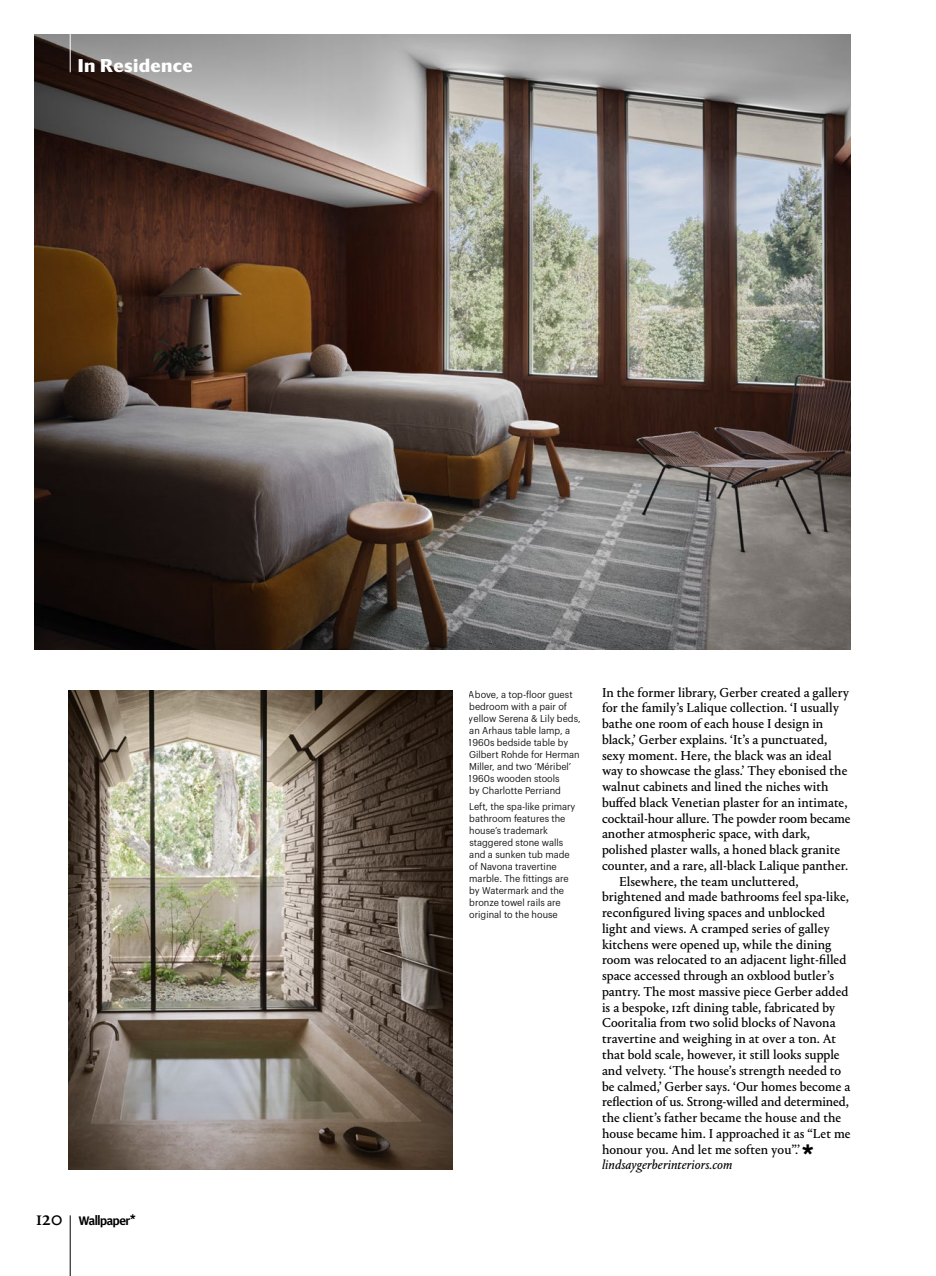
<style>
.page{position:relative;width:936px;height:1276px;background:#fff}
.page>*{position:absolute;margin:0;border:0;box-sizing:border-box;transform-origin:0 0}
.t1{font:21px "Portrait Text Regular 2";color:#000}
.t2{font:700 18px "Darby Sans Text";letter-spacing:.02em;color:#fff}
.t3{font:13.5px "Portrait Text Regular 2";color:#000}
.t4{font:italic 13.5px "Portrait Text Regular 2";color:#000}
.t5{font:9.75px/12px "Plakat Narrow";color:#000}
.s1{font-family:"Plakat Narrow";font-size:13.8px}
.s2{font-family:"Plakat Narrow";font-size:11.25px}
</style>
<div class="page">
<hr style="left:70px;top:1215px;width:1px;height:61px;background:#000">
<img style="left:34px;top:34px;width:816px;height:615px">
<img style="left:69px;top:690px;width:383px;height:479px">
<hr style="left:70px;top:0;width:1px;height:72px;background:#fff">
<h2 class="t2" style="left:78px;top:52px;width:116px">In Residence</h2>
<h2 class="t2" style="left:78px;top:52px;width:102px">Newspaper</h2>
<h1 class="t1" style="left:36px;top:1203px;width:101px">120 <span class="s1">∑</span></h1>
<p class="t5" style="left:468px;top:688px;width:113px">Above, a top-floor guest bedroom with a pair of yellow Serena &amp; Lily beds, an Arhaus table lamp, a<br>1960s bedside table by<br>Gilbert Rohde for Herman<br>Miller, and two ‘Méribel’<br>1960s wooden stools<br>by Charlotte Perriand</p>
<p class="t5" style="left:469px;top:801px;width:108px">Left, the spa-like primary bathroom features the house’s trademark staggered stone walls and a sunken tub made of Navona travertine marble. The fittings are by Watermark and the bronze towel rails are original to the house</p>
<p class="t3" style="left:602px;top:682px;width:249px">In the former library, Gerber created a gallery</p>
<p class="t3" style="left:602px;top:698px;width:238px">for the family’s Lalique collection. ‘I usually</p>
<p class="t3" style="left:602px;top:714px;width:223px">bathe one room of each house I design in</p>
<p class="t3" style="left:602px;top:730px;width:227px">black,’ Gerber explains. ‘It’s a punctuated,</p>
<p class="t3" style="left:602px;top:745px;width:231px">sexy moment. Here, the black was an ideal</p>
<p class="t3" style="left:602px;top:761px;width:247px">way to showcase the glass.’ They ebonised the</p>
<p class="t3" style="left:602px;top:777px;width:228px">walnut cabinets and lined the niches with</p>
<p class="t3" style="left:602px;top:793px;width:247px">buffed black Venetian plaster for an intimate,</p>
<p class="t3" style="left:602px;top:808px;width:250px">cocktail-hour allure. The powder room became</p>
<p class="t3" style="left:602px;top:824px;width:210px">another atmospheric space, with dark,</p>
<p class="t3" style="left:602px;top:840px;width:240px">polished plaster walls, a honed black granite</p>
<p class="t3" style="left:602px;top:856px;width:248px">counter, and a rare, all-black Lalique panther.</p>
<p class="t3" style="left:619px;top:871px;width:181px">Elsewhere, the team uncluttered,</p>
<p class="t3" style="left:602px;top:887px;width:249px">brightened and made bathrooms feel spa-like,</p>
<p class="t3" style="left:602px;top:903px;width:225px">reconfigured living spaces and unblocked</p>
<p class="t3" style="left:602px;top:919px;width:229px">light and views. A cramped series of galley</p>
<p class="t3" style="left:602px;top:934px;width:231px">kitchens were opened up, while the dining</p>
<p class="t3" style="left:602px;top:950px;width:246px">room was relocated to an adjacent light-filled</p>
<p class="t3" style="left:602px;top:966px;width:234px">space accessed through an oxblood butler’s</p>
<p class="t3" style="left:602px;top:982px;width:248px">pantry. The most massive piece Gerber added</p>
<p class="t3" style="left:602px;top:997px;width:235px">is a bespoke, 12ft dining table, fabricated by</p>
<p class="t3" style="left:602px;top:1013px;width:235px">Cooritalia from two solid blocks of Navona</p>
<p class="t3" style="left:602px;top:1029px;width:236px">travertine and weighing in at over a ton. At</p>
<p class="t3" style="left:602px;top:1045px;width:239px">that bold scale, however, it still looks supple</p>
<p class="t3" style="left:602px;top:1060px;width:241px">and velvety. ‘The house’s strength needed to</p>
<p class="t3" style="left:602px;top:1076px;width:250px">be calmed,’ Gerber says. ‘Our homes become a</p>
<p class="t3" style="left:602px;top:1092px;width:248px">reflection of us. Strong-willed and determined,</p>
<p class="t3" style="left:602px;top:1108px;width:241px">the client’s father became the house and the</p>
<p class="t3" style="left:602px;top:1123px;width:250px">house became him. I approached it as “Let me</p>
<p class="t3" style="left:602px;top:1139px;width:213px">honour you. And let me soften you”.’ <span class="s2">∂</span></p>
<p class="t4" style="left:602px;top:1155px;width:132px">lindsaygerberinteriors.com</p>
</div>
